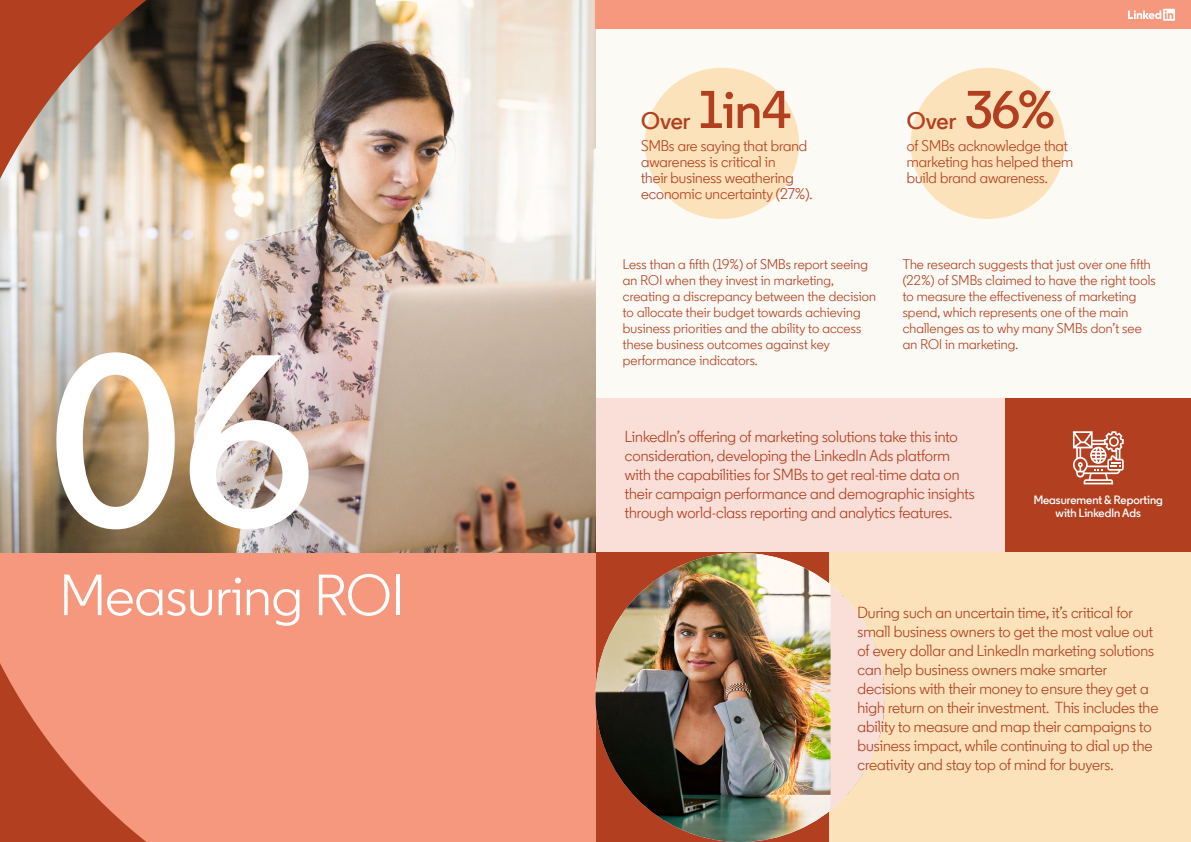
<style>
.page{position:relative;width:1191px;height:842px;background:#fcfaf5}
.page>*{position:absolute;margin:0;border:0;box-sizing:border-box;transform-origin:0 0}
.t1{font:600 244.5px "Community";color:#fff}
.t2{font:58px "Community";color:#fff}
.t3{font:600 23.9px "Community";color:#b24020}
.t4{font:16px/19px "Community";color:#b24020}
.t5{font:15.4px/16.3px "Community";color:#b24020}
.t6{font:14px/16px "Community";letter-spacing:.01em;color:#b24020}
.t7{font:600 12px/13px "Community";color:#fff;text-align:center}
.s1{font-size:53px}
</style>
<div class="page">
<div style="left:595px;top:398px;width:410px;height:155px;background:#fadfd8"></div>
<div style="left:1005px;top:398px;width:186px;height:155px;background:#b24020"></div>
<div style="left:595px;top:553px;width:596px;height:289px;background:#b24020"></div>
<div style="left:0;top:0;width:595px;height:842px;background:#f5987e"></div>
<img style="left:154px;top:0;width:441px;height:553px">
<svg style="left:0;top:0;width:154px;height:842px"></svg>
<div style="left:595px;top:0;width:596px;height:28px;background:#f5987e"></div>
<svg style="left:1128px;top:9px;width:48px;height:12px"></svg>
<div style="left:645px;top:68px;width:154px;height:151px;background:#fce2ba;border-radius:50%"></div>
<div style="left:910px;top:68px;width:154px;height:151px;background:#fce2ba;border-radius:50%"></div>
<div style="left:829px;top:553px;width:362px;height:289px;background:#fce2ba"></div>
<img style="left:595px;top:553px;width:289px;height:289px;border-radius:144px">
<svg style="left:830px;top:585px;width:54px;height:225px"></svg>
<svg style="left:1073px;top:431px;width:50px;height:53px"></svg>
<h1 class="t1" style="left:46px;top:290px;width:268px">06</h1>
<h2 class="t2" style="left:60px;top:560px;width:345px">Measuring ROI</h2>
<h3 class="t3" style="left:641px;top:106px;width:152px">Over <span class="s1">1in4</span></h3>
<h3 class="t3" style="left:907px;top:106px;width:150px">Over <span class="s1">36%</span></h3>
<p class="t5" style="left:641px;top:137px;width:173px">SMBs are saying that brand awareness is critical in<br>their business weathering economic uncertainty (27%).</p>
<p class="t5" style="left:907px;top:137px;width:168px">of SMBs acknowledge that marketing has helped them build brand awareness.</p>
<p class="t6" style="left:623px;top:256px;width:254px">Less than a fifth (19%) of SMBs report seeing an ROI when they invest in marketing, creating a discrepancy between the decision to allocate their budget towards achieving business priorities and the ability to access these business outcomes against key performance indicators.</p>
<p class="t6" style="left:902px;top:256px;width:254px">The research suggests that just over one fifth (22%) of SMBs claimed to have the right tools to measure the effectiveness of marketing spend, which represents one of the main challenges as to why many SMBs don’t see an ROI in marketing.</p>
<p class="t4" style="left:625px;top:427px;width:351px">LinkedIn’s offering of marketing solutions take this into consideration, developing the LinkedIn Ads platform with the capabilities for SMBs to get real-time data on their campaign performance and demographic insights through world-class reporting and analytics features.</p>
<p class="t7" style="left:1033px;top:493px;width:131px">Measurement &amp; Reporting with LinkedIn Ads</p>
<p class="t4" style="left:857px;top:603px;width:302px">During such an uncertain time, it’s critical for small business owners to get the most value out of every dollar and LinkedIn marketing solutions can help business owners make smarter decisions with their money to ensure they get a high return on their investment. This includes the ability to measure and map their campaigns to business impact, while continuing to dial up the creativity and stay top of mind for buyers.</p>
</div>
